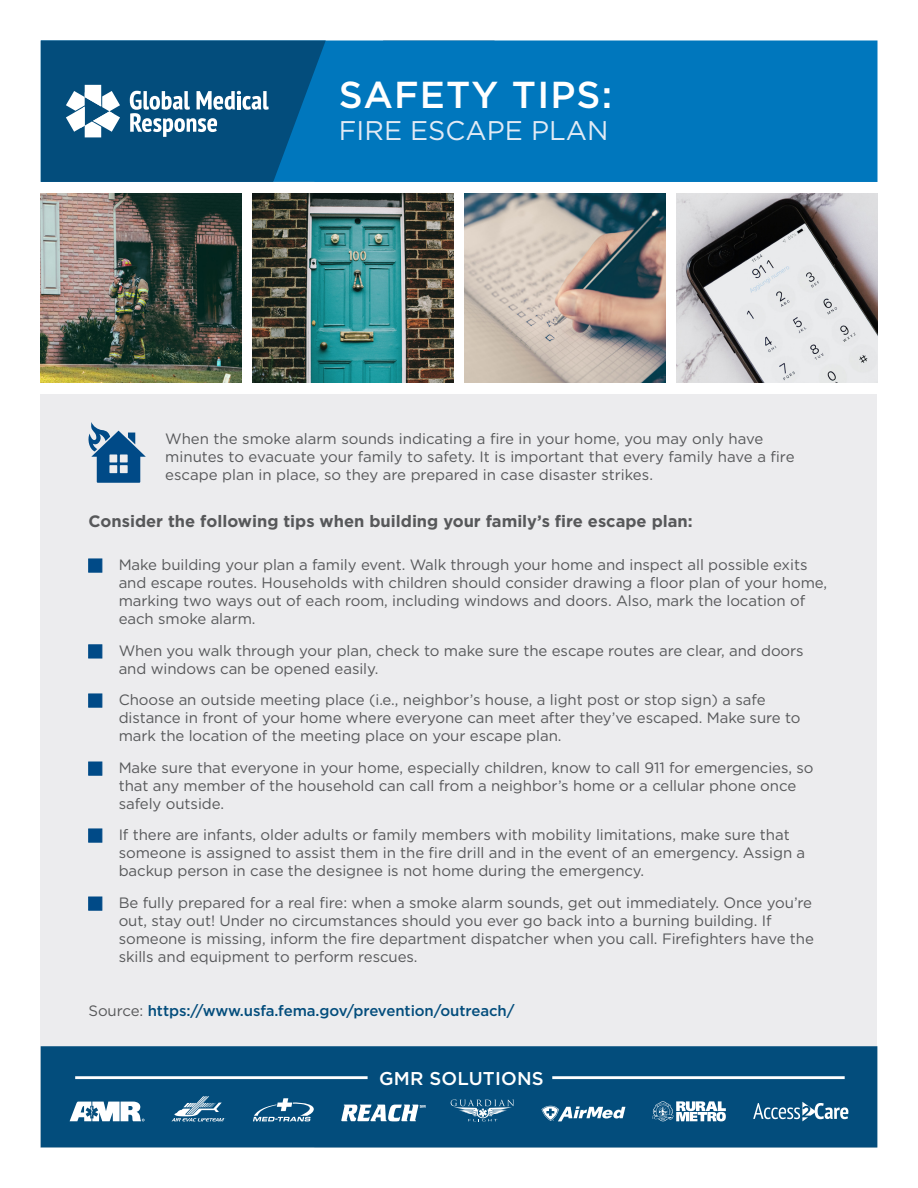
<style>
.page{position:relative;width:918px;height:1188px;background:#fff}
.page>*{position:absolute;margin:0;border:0;box-sizing:border-box;transform-origin:0 0}
.t1{font:500 37.5px "Gotham";letter-spacing:.03em;color:#fff}
.t2{font:27px "Gotham";color:#e1eaf5}
.t3{font:500 18.6px "Gotham";letter-spacing:.01em;color:#fff}
.t4{font:700 16.5px "Gotham";color:#57585a}
.t5{font:15px/18px "Gotham";letter-spacing:-.005em;color:#57585a}
.t6{font:500 15px "Gotham";letter-spacing:-.005em;color:#034d7c}
.s1{font-weight:400;color:#57585a}
</style>
<div class="page">
<div style="left:495px;top:40px;width:383px;height:142px;background:#0077bd"></div>
<div style="left:40px;top:394px;width:838px;height:754px;background:#ececee"></div>
<div style="left:41px;top:1046px;width:836px;height:102px;background:#034d7c"></div>
<svg style="left:41px;top:40px;width:454px;height:142px;background:#02629d"></svg>
<svg style="left:66px;top:85px;width:54px;height:52px"></svg>
<svg style="left:130px;top:91px;width:139px;height:46px"></svg>
<img style="left:40px;top:193px;width:201px;height:189px">
<img style="left:465px;top:193px;width:200px;height:189px">
<img style="left:253px;top:193px;width:200px;height:189px">
<img style="left:677px;top:193px;width:201px;height:189px">
<div style="left:89px;top:559px;width:13px;height:13px;background:#004a87"></div>
<div style="left:89px;top:694px;width:13px;height:13px;background:#004a87"></div>
<div style="left:89px;top:829px;width:13px;height:13px;background:#004a87"></div>
<div style="left:89px;top:762px;width:13px;height:13px;background:#004a87"></div>
<div style="left:89px;top:897px;width:13px;height:13px;background:#004a87"></div>
<div style="left:89px;top:645px;width:13px;height:13px;background:#004a87"></div>
<svg style="left:88px;top:422px;width:58px;height:61px"></svg>
<hr style="left:75px;top:1076px;width:293px;height:3px;background:#fff">
<hr style="left:552px;top:1076px;width:293px;height:3px;background:#fff">
<svg style="left:652px;top:1101px;width:74px;height:20px"></svg>
<svg style="left:70px;top:1102px;width:75px;height:19px"></svg>
<svg style="left:542px;top:1106px;width:83px;height:15px"></svg>
<svg style="left:172px;top:1096px;width:54px;height:25px"></svg>
<svg style="left:253px;top:1098px;width:64px;height:23px"></svg>
<svg style="left:341px;top:1105px;width:85px;height:16px"></svg>
<svg style="left:753px;top:1102px;width:95px;height:19px;background:#4d81a2"></svg>
<svg style="left:451px;top:1100px;width:63px;height:21px"></svg>
<p class="t1" style="left:339px;top:70px;width:275px">SAFETY TIPS:</p>
<p class="t2" style="left:339px;top:114px;width:271px">FIRE ESCAPE PLAN</p>
<p class="t5" style="left:165px;top:429px;width:631px">When the smoke alarm sounds indicating a fire in your home, you may only have minutes to evacuate your family to safety. It is important that every family have a fire escape plan in place, so they are prepared in case disaster strikes.</p>
<p class="t4" style="left:89px;top:510px;width:606px">Consider the following tips when building your family’s fire escape plan:</p>
<p class="t5" style="left:119px;top:555px;width:710px">Make building your plan a family event. Walk through your home and inspect all possible exits and escape routes. Households with children should consider drawing a floor plan of your home, marking two ways out of each room, including windows and doors. Also, mark the location of each smoke alarm.</p>
<p class="t5" style="left:119px;top:641px;width:687px">When you walk through your plan, check to make sure the escape routes are clear, and doors and windows can be opened easily.</p>
<p class="t5" style="left:119px;top:690px;width:683px">Choose an outside meeting place (i.e., neighbor’s house, a light post or stop sign) a safe distance in front of your home where everyone can meet after they’ve escaped. Make sure to mark the location of the meeting place on your escape plan.</p>
<p class="t5" style="left:119px;top:758px;width:696px">Make sure that everyone in your home, especially children, know to call 911 for emergencies, so that any member of the household can call from a neighbor’s home or a cellular phone once safely outside.</p>
<p class="t5" style="left:119px;top:825px;width:688px">If there are infants, older adults or family members with mobility limitations, make sure that someone is assigned to assist them in the fire drill and in the event of an emergency. Assign a backup person in case the designee is not home during the emergency.</p>
<p class="t5" style="left:119px;top:893px;width:697px">Be fully prepared for a real fire: when a smoke alarm sounds, get out immediately. Once you’re out, stay out! Under no circumstances should you ever go back into a burning building. If someone is missing, inform the fire department dispatcher when you call. Firefighters have the skills and equipment to perform rescues.</p>
<p class="t6" style="left:89px;top:1001px;width:428px"><span class="s1">Source:</span> https://www.usfa.fema.gov/prevention/outreach/</p>
<p class="t3" style="left:379px;top:1066px;width:166px">GMR SOLUTIONS</p>
</div>
